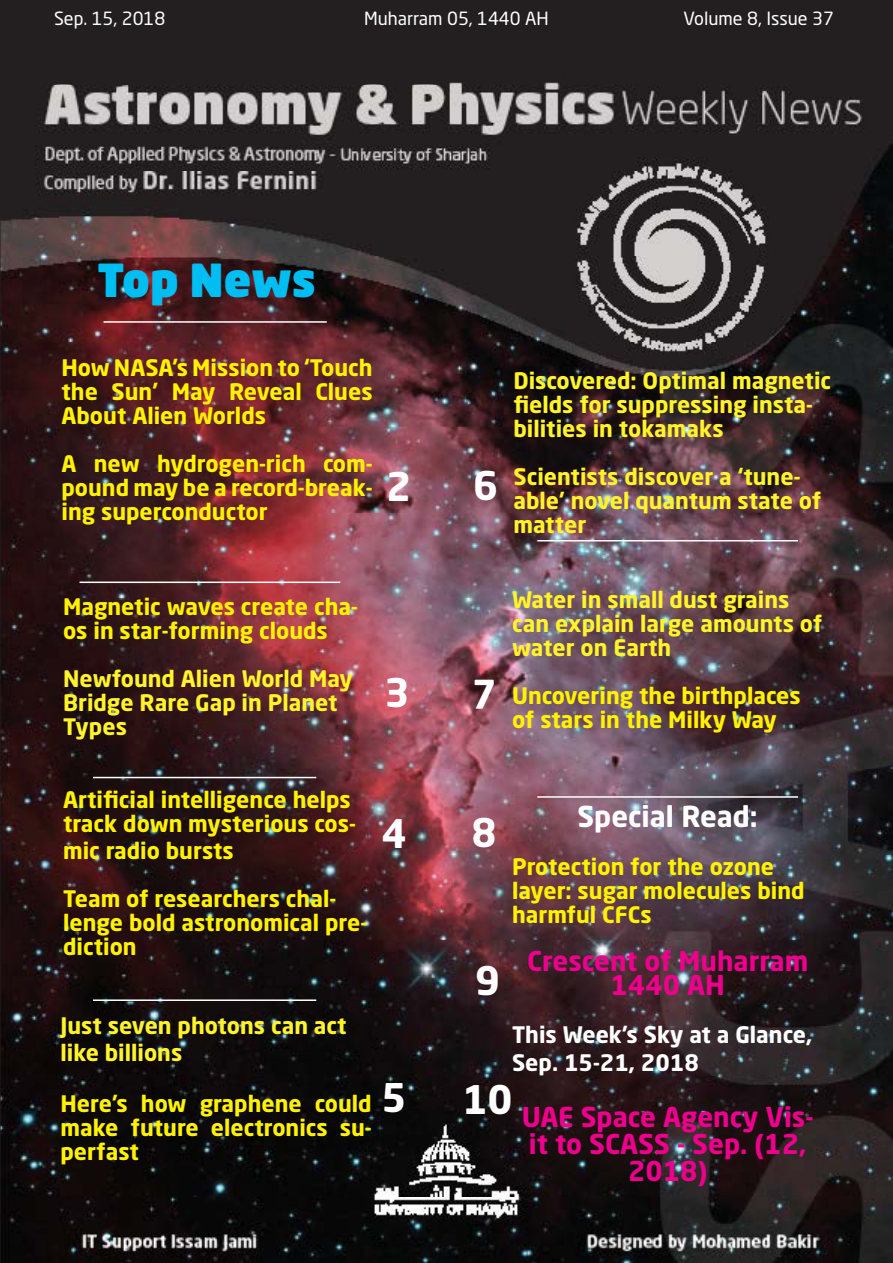
<style>
.page{position:relative;width:893px;height:1263px;background:#fff}
.page>*{position:absolute;margin:0;border:0;box-sizing:border-box;transform-origin:0 0}
.t1{font:900 45px "Neo Sans Std";color:#00bdf2}
.t2{font:700 39px "Neo Sans Std";color:#fff}
.t3{font:700 28.5px "Neo Sans Std";color:#fff}
.t4{font:700 27px/27px "Neo Sans Std";color:#ec008c;text-align:center}
.t5{font:700 22.5px/24px "Neo Sans Std";color:#fff200}
.t6{font:700 22.5px/24px "Neo Sans Std";color:#fff32a}
.t7{font:700 22.5px/28.5px "Neo Sans Std";color:#fff}
.t8{font:18px "Neo Sans Std";color:#fff}
</style>
<div class="page">
<img style="left:0;top:0;width:893px;height:1263px">
<hr style="left:104px;top:321px;width:223px;height:2px;background:#fff">
<hr style="left:80px;top:581px;width:260px;height:2px;background:#fff">
<hr style="left:93px;top:777px;width:223px;height:1px;background:#fff">
<hr style="left:93px;top:999px;width:223px;height:2px;background:#fff">
<hr style="left:537px;top:540px;width:261px;height:1px;background:#fff">
<hr style="left:537px;top:796px;width:261px;height:2px;background:#fff">
<p class="t8" style="left:54px;top:7px;width:113px">Sep. 15, 2018</p>
<p class="t8" style="left:364px;top:7px;width:186px">Muharram 05, 1440 AH</p>
<p class="t8" style="left:684px;top:7px;width:152px">Volume 8, Issue 37</p>
<h1 class="t1" style="left:98px;top:250px;width:220px">Top News</h1>
<p class="t5" style="left:62px;top:355px;width:313px;text-align:justify">How NASA’s Mission to ‘Touch the Sun’ May Reveal Clues About Alien Worlds</p>
<p class="t5" style="left:62px;top:451px;width:313px;text-align:justify">A new hydrogen-rich com&shy;pound may be a record-break&shy;ing superconductor</p>
<h2 class="t2" style="left:386px;top:461px;width:27px">2</h2>
<p class="t5" style="left:63px;top:593px;width:296px">Magnetic waves create cha&shy;os in star-forming clouds</p>
<p class="t6" style="left:63px;top:665px;width:291px">Newfound Alien World May<br>Bridge Rare Gap in Planet<br>Types</p>
<h2 class="t2" style="left:385px;top:668px;width:27px">3</h2>
<p class="t5" style="left:63px;top:786px;width:294px">Artificial intelligence helps track down mysterious cos-</p>
<p class="t5" style="left:63px;top:825px;width:275px;line-height:48px">mic radio bursts<br>Team of researchers chal-</p>
<p class="t5" style="left:63px;top:909px;width:306px">lenge bold astronomical pre&shy;diction</p>
<h2 class="t2" style="left:382px;top:809px;width:27px">4</h2>
<p class="t6" style="left:61px;top:1012px;width:288px;line-height:27px">Just seven photons can act like billions</p>
<p class="t5" style="left:61px;top:1091px;width:313px;text-align:justify">Here’s how graphene could make future electronics su&shy;perfast</p>
<h2 class="t2" style="left:382px;top:1073px;width:27px">5</h2>
<h2 class="t2" style="left:473px;top:461px;width:27px">6</h2>
<p class="t6" style="left:513px;top:368px;width:319px">Discovered: Optimal magnetic fields for suppressing insta&shy;bilities in tokamaks</p>
<p class="t6" style="left:513px;top:464px;width:309px">Scientists discover a ‘tune&shy;able’ novel quantum state of matter</p>
<h2 class="t2" style="left:472px;top:663px;width:27px">7</h2>
<p class="t6" style="left:512px;top:587px;width:312px">Water in small dust grains can explain large amounts of water on Earth</p>
<p class="t5" style="left:512px;top:683px;width:290px">Uncovering the birthplaces of stars in the Milky Way</p>
<p class="t3" style="left:578px;top:798px;width:182px">Special Read:</p>
<p class="t5" style="left:512px;top:854px;width:294px">Protection for the ozone layer: sugar molecules bind harmful CFCs</p>
<p class="t4" style="left:527px;top:948px;width:283px;line-height:24px">Crescent of Muharram<br>1440 AH</p>
<p class="t7" style="left:512px;top:1019px;width:302px">This Week’s Sky at a Glance,<br>Sep. 15-21, 2018</p>
<p class="t4" style="left:522px;top:1102px;width:293px">UAE Space Agency Vis&shy;it to SCASS - Sep. (12,<br>2018)</p>
<h2 class="t2" style="left:472px;top:807px;width:27px">8</h2>
<h2 class="t2" style="left:475px;top:955px;width:27px">9</h2>
<h2 class="t2" style="left:462px;top:1074px;width:52px">10</h2>
</div>
